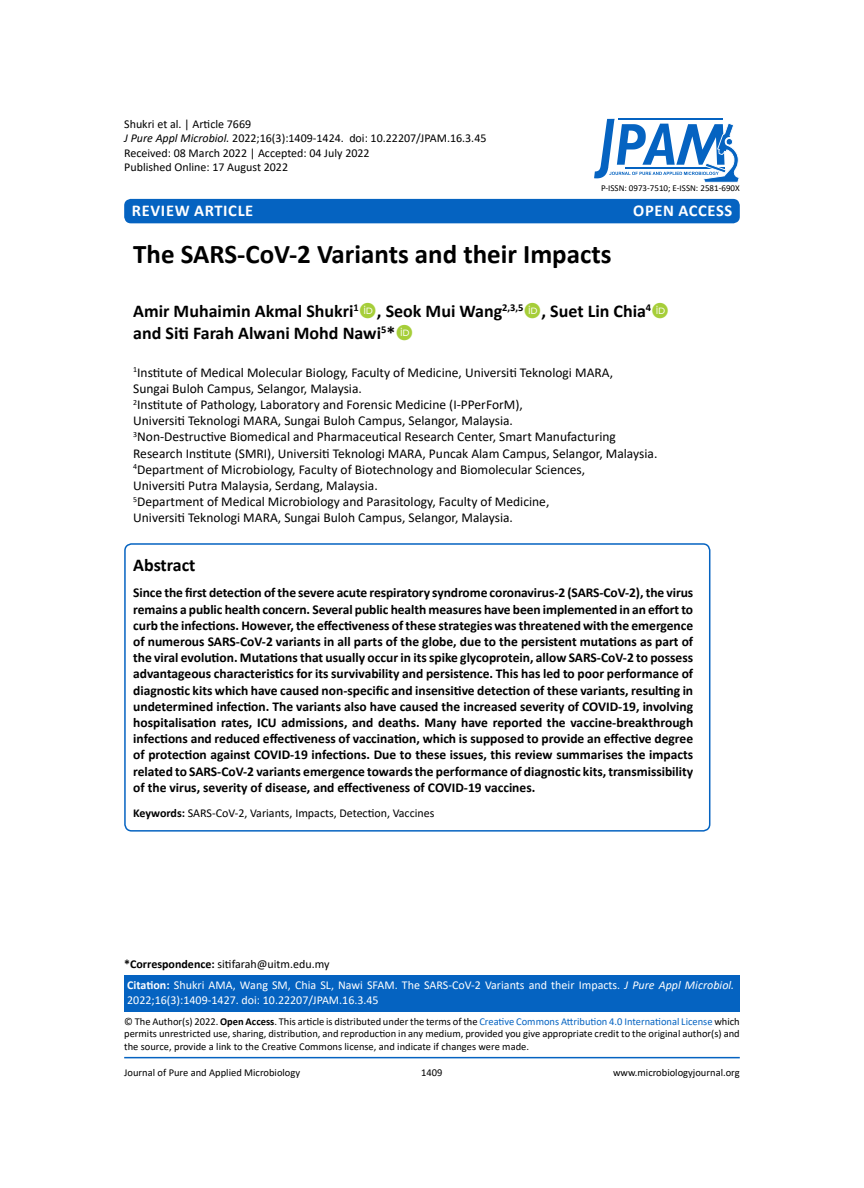
<style>
.page{position:relative;width:864px;height:1188px;background:#fff}
.page>*{position:absolute;margin:0;border:0;box-sizing:border-box;transform-origin:0 0}
.t1{font:700 27px "Calibri";color:#000}
.t2{font:700 18px/21.6px "Calibri";color:#000}
.t3{font:700 16.5px "Calibri";letter-spacing:.04em;color:#fff}
.t4{font:700 13.5px/16.2px "Calibri";color:#000;text-align:justify}
.t5{font:13.5px/16.2px "Calibri";color:#000}
.t6{font:12px/14.4px "Calibri";color:#000}
.t7{font:12px/14.4px "Calibri";color:#fff}
.t8{font:10.5px/12.6px "Calibri";color:#000;text-align:justify}
.t9{font:9px "Calibri";color:#000}
.s1{font-style:italic}
.s2{font-weight:700}
.s3{color:#0563c1}
</style>
<div class="page">
<div style="left:124px;top:975px;width:616px;height:37px;background:#0563c1"></div>
<hr style="left:124px;top:1057px;width:616px;height:1px;background:#0563c1">
<div style="left:124px;top:199px;width:616px;height:24px;background:#0563c1;border-radius:7px"></div>
<svg style="left:594px;top:119px;width:145px;height:64px"></svg>
<div style="left:124px;top:543px;width:586px;height:289px;border:2px solid #0563c1;border-radius:7px"></div>
<p class="t6" style="left:124px;top:116px;width:364px">Shukri et al. | Article 7669<br><span class="s1">J Pure Appl Microbiol.</span> 2022;16(3):1409-1424. doi: 10.22207/JPAM.16.3.45<br>Received: 08 March 2022 | Accepted: 04 July 2022<br>Published Online: 17 August 2022</p>
<p class="t3" style="left:132px;top:198px;width:123px">ReVIEW Article</p>
<p class="t3" style="left:633px;top:198px;width:101px">OPEN ACCESS</p>
<p class="t9" style="left:601px;top:182px;width:140px">P-ISSN: 0973-7510; E-ISSN: 2581-690X</p>
<h1 class="t1" style="left:133px;top:235px;width:480px">The SARS-CoV-2 Variants and their Impacts</h1>
<h2 class="t2" style="left:133px;top:300px;width:520px">Amir Muhaimin Akmal Shukri<sup>1</sup> , Seok Mui Wang<sup>2,3,5</sup> , Suet Lin Chia<sup>4 </sup>and Siti Farah Alwani Mohd Nawi<sup>5</sup>*</h2>
<p class="t5" style="left:133px;top:364px;width:526px"><sup>1</sup>Institute of Medical Molecular Biology, Faculty of Medicine, Universiti Teknologi MARA,<br>Sungai Buloh Campus, Selangor, Malaysia.<br><sup>2</sup>Institute of Pathology, Laboratory and Forensic Medicine (I-PPerForM),<br>Universiti Teknologi MARA, Sungai Buloh Campus, Selangor, Malaysia.<br><sup>3</sup>Non-Destructive Biomedical and Pharmaceutical Research Center, Smart Manufacturing Research Institute (SMRI), Universiti Teknologi MARA, Puncak Alam Campus, Selangor, Malaysia.<br><sup>4</sup>Department of Microbiology, Faculty of Biotechnology and Biomolecular Sciences,<br>Universiti Putra Malaysia, Serdang, Malaysia.<br><sup>5</sup>Department of Medical Microbiology and Parasitology, Faculty of Medicine,<br>Universiti Teknologi MARA, Sungai Buloh Campus, Selangor, Malaysia.</p>
<h2 class="t2" style="left:133px;top:554px;width:64px">Abstract</h2>
<p class="t4" style="left:133px;top:585px;width:562px">Since the first detection of the severe acute respiratory syndrome coronavirus-2 (SARS-CoV-2), the virus remains a public health concern. Several public health measures have been implemented in an effort to curb the infections. However, the effectiveness of these strategies was threatened with the emergence of numerous SARS-CoV-2 variants in all parts of the globe, due to the persistent mutations as part of the viral evolution. Mutations that usually occur in its spike glycoprotein, allow SARS-CoV-2 to possess advantageous characteristics for its survivability and persistence. This has led to poor performance of diagnostic kits which have caused non-specific and insensitive detection of these variants, resulting in undetermined infection. The variants also have caused the increased severity of COVID-19, involving hospitalisation rates, ICU admissions, and deaths. Many have reported the vaccine-breakthrough infections and reduced effectiveness of vaccination, which is supposed to provide an effective degree of protection against COVID-19 infections. Due to these issues, this review summarises the impacts related to SARS-CoV-2 variants emergence towards the performance of diagnostic kits, transmissibility of the virus, severity of disease, and effectiveness of COVID-19 vaccines.</p>
<p class="t6" style="left:133px;top:805px;width:303px"><span class="s2">Keywords:</span> SARS-CoV-2, Variants, Impacts, Detection, Vaccines</p>
<p class="t6" style="left:124px;top:957px;width:207px"><span class="s2">*Correspondence:</span> sitifarah@uitm.edu.my</p>
<p class="t7" style="left:127px;top:978px;width:609px"><span class="s2">Citation:</span> Shukri AMA, Wang SM, Chia SL, Nawi SFAM. The SARS-CoV-2 Variants and their Impacts. <span class="s1">J Pure Appl Microbiol.<br></span>2022;16(3):1409-1427. doi: 10.22207/JPAM.16.3.45</p>
<p class="t8" style="left:124px;top:1015px;width:617px">© The Author(s) 2022. <span class="s2">Open Access</span>. This article is distributed under the terms of the <span class="s3">Creative Commons Attribution 4.0 International License</span> which permits unrestricted use, sharing, distribution, and reproduction in any medium, provided you give appropriate credit to the original author(s) and the source, provide a link to the Creative Commons license, and indicate if changes were made.</p>
<p class="t8" style="left:124px;top:1066px;width:177px">Journal of Pure and Applied Microbiology</p>
<p class="t8" style="left:421px;top:1066px;width:23px">1409</p>
<p class="t8" style="left:613px;top:1066px;width:128px">www.microbiologyjournal.org</p>
</div>
